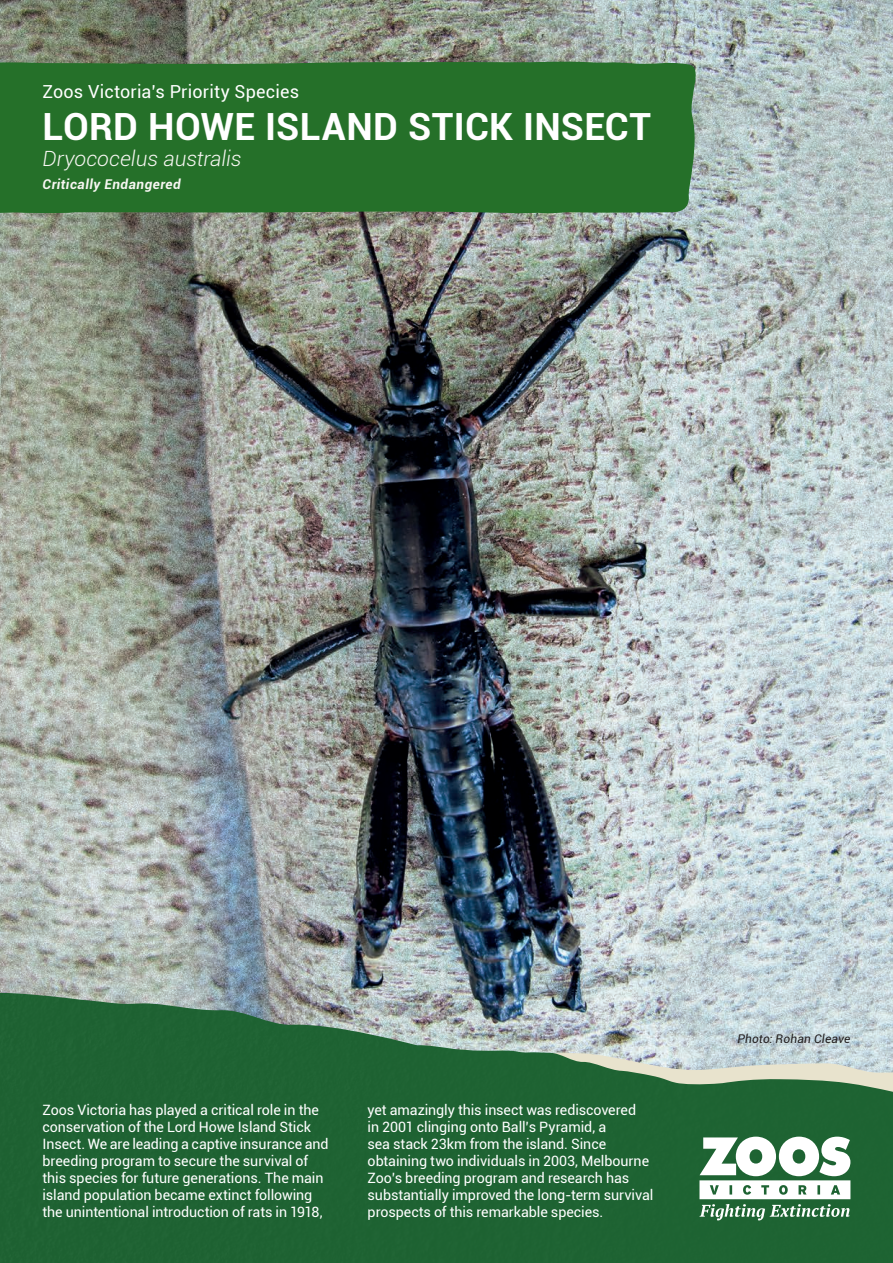
<style>
.page{position:relative;width:893px;height:1263px;background:#fff}
.page>*{position:absolute;margin:0;border:0;box-sizing:border-box;transform-origin:0 0}
.t1{font:700 37.5px "Roboto";letter-spacing:.01em;color:#fff}
.t2{font:italic 300 21px "Roboto";color:#f8f7f3}
.t3{font:18px "Roboto";letter-spacing:.01em;color:#fff}
.t4{font:14.25px/17.1px "Roboto";letter-spacing:-.005em;color:#fff}
.t5{font:italic 700 13.5px "Roboto";letter-spacing:.04em;color:#f8f7f3}
.t6{font:italic 12px "Roboto";letter-spacing:.015em;color:#231f20}
</style>
<div class="page">
<img style="left:0;top:0;width:893px;height:990px">
<img style="left:0;top:993px;width:893px;height:270px">
<div style="left:0;top:59px;width:705px;height:155px;background:#257029"></div>
<svg style="left:699px;top:1136px;width:151px;height:84px"></svg>
<p class="t3" style="left:43px;top:79px;width:258px">Zoos Victoria’s Priority Species</p>
<h1 class="t1" style="left:43px;top:100px;width:610px">LORD HOWE ISLAND STICK INSECT</h1>
<h2 class="t2" style="left:43px;top:144px;width:201px">Dryococelus australis</h2>
<p class="t5" style="left:43px;top:175px;width:140px">Critically Endangered</p>
<p class="t4" style="left:43px;top:1100px;width:288px">Zoos Victoria has played a critical role in the conservation of the Lord Howe Island Stick Insect. We are leading a captive insurance and breeding program to secure the survival of this species for future generations. The main island population became extinct following the unintentional introduction of rats in 1918,</p>
<p class="t4" style="left:368px;top:1100px;width:287px">yet amazingly this insect was rediscovered<br>in 2001 clinging onto Ball’s Pyramid, a<br>sea stack 23km from the island. Since obtaining two individuals in 2003, Melbourne Zoo’s breeding program and research has substantially improved the long-term survival prospects of this remarkable species.</p>
<p class="t6" style="left:737px;top:1030px;width:114px">Photo: Rohan Cleave</p>
</div>
